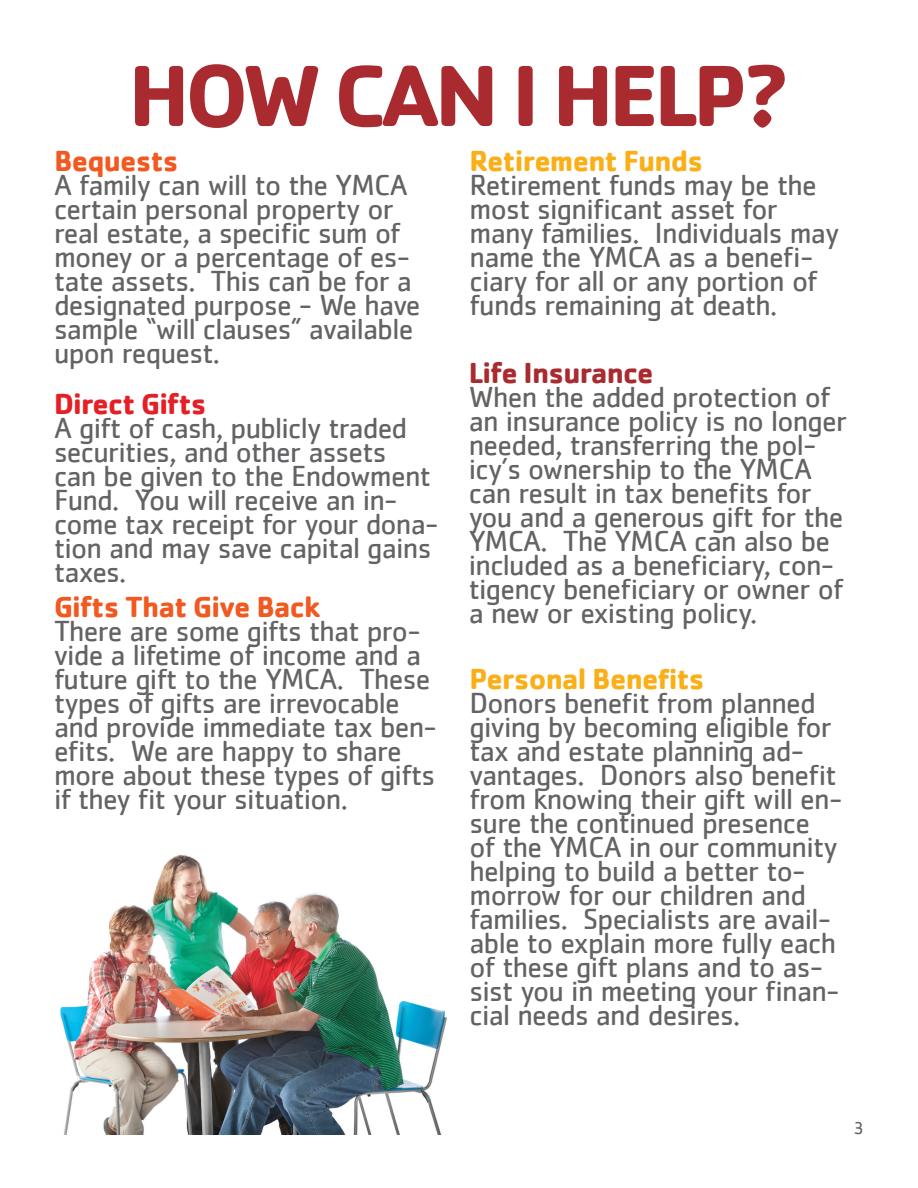
<style>
.page{position:relative;width:918px;height:1188px;background:#fff}
.page>*{position:absolute;margin:0;border:0;box-sizing:border-box;transform-origin:0 0}
.Bold_Areas_of_Focus{font:700 90px "Cachet";letter-spacing:-.05em;color:#a92b30}
.Body_Copy{font:30px/24px "Cachet";letter-spacing:-.025em;color:#636366}
.Introduction_Subhead{font:700 30px "Cachet";letter-spacing:-.025em;color:#faaf18}
.Introduction_Subhead-2{font:700 30px "Cachet";letter-spacing:-.025em;color:#f15921}
.Introduction_Subhead-3{font:700 30px "Cachet";letter-spacing:-.025em;color:#a92b30}
.Introduction_Subhead-4{font:700 30px "Cachet";letter-spacing:-.025em;color:#e41f25}
.RH_Page_number{font:18px "Cachet";color:#636366}
</style>
<div class="page">
<img style="left:60px;top:855px;width:387px;height:280px">
<p class="Bold_Areas_of_Focus" style="left:129px;top:37px;width:662px">HOW CAN I HELP?</p>
<p class="Introduction_Subhead-2" style="left:54px;top:142px;width:126px">Bequests</p>
<p class="Body_Copy" style="left:54px;top:173px;width:368px">A family can will to the YMCA certain personal property or real estate, a specific sum of money or a percentage of es&shy;tate assets. This can be for a designated purpose - We have sample “will clauses” available upon request.</p>
<p class="Introduction_Subhead-4" style="left:54px;top:385px;width:154px">Direct Gifts</p>
<p class="Body_Copy" style="left:54px;top:416px;width:386px">A gift of cash, publicly traded securities, and other assets<br>can be given to the Endowment<br>Fund. You will receive an in&shy;come tax receipt for your dona&shy;tion and may save capital gains taxes.</p>
<p class="Introduction_Subhead-2" style="left:54px;top:587px;width:268px">Gifts That Give Back</p>
<p class="Body_Copy" style="left:54px;top:618px;width:385px">There are some gifts that pro&shy;vide a lifetime of income and a future gift to the YMCA. These types of gifts are irrevocable and provide immediate tax ben&shy;efits. We are happy to share more about these types of gifts if they fit your situation.</p>
<p class="Introduction_Subhead" style="left:470px;top:142px;width:235px">Retirement Funds</p>
<p class="Body_Copy" style="left:470px;top:173px;width:371px">Retirement funds may be the most significant asset for many families. Individuals may name the YMCA as a benefi&shy;ciary for all or any portion of funds remaining at death.</p>
<p class="Introduction_Subhead-3" style="left:469px;top:353px;width:186px">Life Insurance</p>
<p class="Body_Copy" style="left:469px;top:384px;width:380px">When the added protection of an insurance policy is no longer needed, transferring the pol&shy;icy’s ownership to the YMCA can result in tax benefits for you and a generous gift for the<br>YMCA. The YMCA can also be included as a beneficiary, con&shy;tigency beneficiary or owner of a new or existing policy.</p>
<p class="Introduction_Subhead" style="left:470px;top:659px;width:237px">Personal Benefits</p>
<p class="Body_Copy" style="left:470px;top:690px;width:374px">Donors benefit from planned giving by becoming eligible for tax and estate planning ad&shy;vantages. Donors also benefit from knowing their gift will en&shy;sure the continued presence of the YMCA in our community helping to build a better to&shy;morrow for our children and families. Specialists are avail&shy;able to explain more fully each of these gift plans and to as&shy;sist you in meeting your finan&shy;cial needs and desires.</p>
<p class="RH_Page_number" style="left:853px;top:1118px;width:12px">3</p>
</div>
